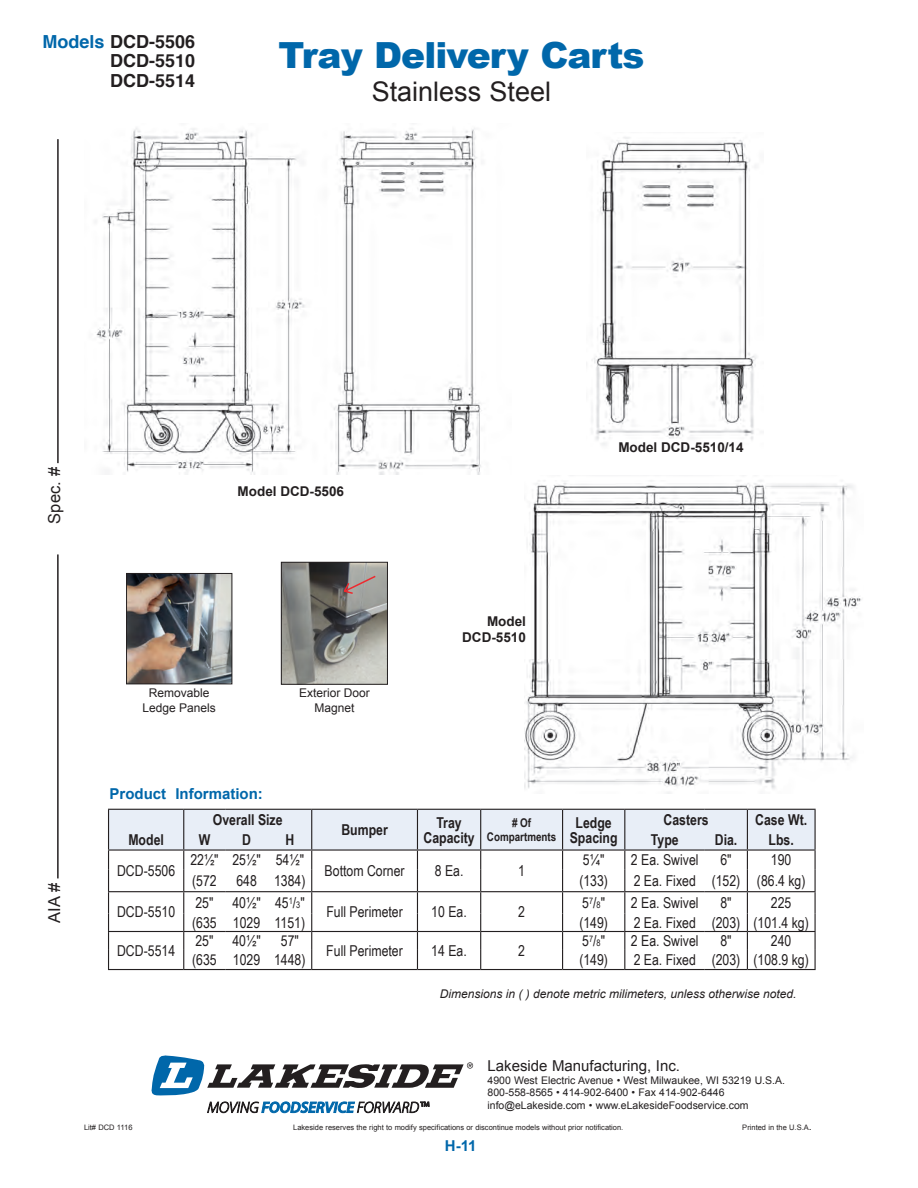
<style>
.page{position:relative;width:918px;height:1188px;background:#fff}
.page>*{position:absolute;margin:0;border:0;box-sizing:border-box;transform-origin:0 0}
.t1{font:900 36px "Arial";letter-spacing:-.025em;color:#0067aa}
.t2{font:27px "Arial";color:#231f20}
.t3{font:700 18px/19.5px "Helvetica";color:#231f20;text-align:justify}
.t4{font:16.5px "Arial";color:#231f20}
.t5{font:15px "Arial Narrow";color:#231f20}
.t6{font:700 15px/15px "Arial Narrow";color:#231f20;text-align:center}
.t7{font:15px "Arial";color:#231f20}
.t8{font:700 15px "Arial";color:#0067aa}
.t9{font:700 13.5px/16.2px "Arial";color:#231f20;text-align:right}
.t10{font:italic 12px "Arial";color:#231f20}
.t11{font:12px/14.4px "Arial";color:#231f20;text-align:center}
.t12{font:700 12px/13.5px "Arial Narrow";color:#231f20;text-align:center}
.t13{font:10.5px/12.6px "Arial";color:#231f20}
.t14{font:7.5px "Arial";color:#231f20}
.s1{color:#0067aa}
.s2{font-size:9px}
.s3{font-size:10.5px}
</style>
<div class="page">
<hr style="left:57px;top:554px;width:2px;height:324px;background:#231f20">
<svg style="left:152px;top:1056px;width:321px;height:57px"></svg>
<hr style="left:625px;top:969px;width:80px;height:1px;background:#231f20">
<hr style="left:705px;top:969px;width:42px;height:1px;background:#231f20">
<hr style="left:108px;top:969px;width:76px;height:1px;background:#231f20">
<hr style="left:417px;top:969px;width:64px;height:1px;background:#231f20">
<hr style="left:747px;top:969px;width:69px;height:1px;background:#231f20">
<hr style="left:312px;top:969px;width:105px;height:1px;background:#231f20">
<hr style="left:481px;top:969px;width:82px;height:1px;background:#231f20">
<hr style="left:184px;top:969px;width:41px;height:1px;background:#231f20">
<hr style="left:225px;top:969px;width:43px;height:1px;background:#231f20">
<hr style="left:268px;top:969px;width:44px;height:1px;background:#231f20">
<hr style="left:563px;top:969px;width:62px;height:1px;background:#231f20">
<svg style="left:108px;top:809px;width:708px;height:160px"></svg>
<img style="left:128px;top:575px;width:102px;height:107px">
<div style="left:126px;top:573px;width:106px;height:111px;border:1px solid #231f20"></div>
<hr style="left:57px;top:139px;width:2px;height:324px;background:#231f20">
<img style="left:95px;top:128px;width:387px;height:346px">
<img style="left:525px;top:480px;width:337px;height:313px">
<img style="left:592px;top:137px;width:165px;height:309px">
<img style="left:283px;top:564px;width:103px;height:119px">
<div style="left:281px;top:562px;width:107px;height:123px;border:1px solid #231f20"></div>
<svg style="left:342px;top:574px;width:35px;height:21px"></svg>
<p class="t3" style="left:110px;top:32px;width:87px;text-indent:-67px"><span class="s1">Models</span> DCD-5506<br>DCD-5510<br>DCD-5514</p>
<h1 class="t1" style="left:278px;top:29px;width:368px">Tray Delivery Carts</h1>
<h2 class="t2" style="left:372px;top:74px;width:181px">Stainless Steel</h2>
<p class="t4" style="left:43px;top:524px;width:58px;rotate:-90deg">Spec. #</p>
<p class="t9" style="left:238px;top:483px;width:108px">Model DCD-5506</p>
<p class="t11" style="left:143px;top:686px;width:75px">Removable<br>Ledge Panels</p>
<p class="t11" style="left:299px;top:686px;width:72px">Exterior Door<br>Magnet</p>
<p class="t9" style="left:462px;top:614px;width:65px">Model<br>DCD-5510</p>
<p class="t9" style="left:618px;top:440px;width:127px">Model DCD-5510/14</p>
<p class="t4" style="left:43px;top:923px;width:41px;rotate:-90deg">AIA #</p>
<p class="t8" style="left:110px;top:784px;width:155px">Product Information:</p>
<p class="t6" style="left:213px;top:811px;width:71px">Overall Size</p>
<p class="t6" style="left:341px;top:822px;width:48px">Bumper</p>
<p class="t6" style="left:423px;top:814px;width:53px">Tray<br>Capacity</p>
<p class="t12" style="left:487px;top:816px;width:71px"># Of<br>Compartments</p>
<p class="t6" style="left:570px;top:814px;width:49px">Ledge<br>Spacing</p>
<p class="t6" style="left:664px;top:812px;width:47px">Casters</p>
<p class="t6" style="left:755px;top:812px;width:53px">Case Wt.</p>
<p class="t6" style="left:128px;top:832px;width:37px">Model</p>
<p class="t6" style="left:199px;top:832px;width:13px">W</p>
<p class="t6" style="left:242px;top:832px;width:10px">D</p>
<p class="t6" style="left:285px;top:832px;width:10px">H</p>
<p class="t6" style="left:651px;top:832px;width:29px">Type</p>
<p class="t6" style="left:715px;top:832px;width:24px">Dia.</p>
<p class="t6" style="left:769px;top:832px;width:27px">Lbs.</p>
<p class="t5" style="left:117px;top:860px;width:60px">DCD-5506</p>
<p class="t5" style="left:190px;top:849px;width:115px">22½" 25½" 54½"</p>
<p class="t5" style="left:583px;top:849px;width:23px">5¼"</p>
<p class="t5" style="left:631px;top:849px;width:69px">2 Ea. Swivel</p>
<p class="t5" style="left:720px;top:849px;width:13px">6"</p>
<p class="t5" style="left:771px;top:849px;width:22px">190</p>
<p class="t5" style="left:325px;top:860px;width:81px">Bottom Corner</p>
<p class="t5" style="left:435px;top:860px;width:30px">8 Ea.</p>
<p class="t5" style="left:518px;top:860px;width:8px">1</p>
<p class="t5" style="left:192px;top:870px;width:26px">(572</p>
<p class="t5" style="left:236px;top:870px;width:71px">648 1384)</p>
<p class="t5" style="left:579px;top:870px;width:30px">(133)</p>
<p class="t5" style="left:634px;top:870px;width:173px">2 Ea. Fixed (152) (86.4 kg)</p>
<p class="t5" style="left:117px;top:901px;width:60px">DCD-5510</p>
<p class="t5" style="left:117px;top:940px;width:60px">DCD-5514</p>
<p class="t5" style="left:195px;top:892px;width:20px">25"</p>
<p class="t5" style="left:232px;top:892px;width:74px">40½" 45<sup>1</sup>/<span class="s2">3</span>"</p>
<p class="t5" style="left:582px;top:892px;width:24px">5<sup>7</sup>/<span class="s2">8</span>"</p>
<p class="t5" style="left:631px;top:892px;width:69px">2 Ea. Swivel</p>
<p class="t5" style="left:720px;top:892px;width:13px">8"</p>
<p class="t5" style="left:771px;top:892px;width:22px">225</p>
<p class="t5" style="left:326px;top:901px;width:78px">Full Perimeter</p>
<p class="t5" style="left:431px;top:901px;width:37px">10 Ea.</p>
<p class="t5" style="left:518px;top:901px;width:8px">2</p>
<p class="t5" style="left:192px;top:912px;width:114px">(635 1029 1151)</p>
<p class="t5" style="left:579px;top:912px;width:30px">(149)</p>
<p class="t5" style="left:634px;top:912px;width:177px">2 Ea. Fixed (203) (101.4 kg)</p>
<p class="t5" style="left:195px;top:930px;width:20px">25"</p>
<p class="t5" style="left:232px;top:930px;width:30px">40½"</p>
<p class="t5" style="left:281px;top:930px;width:20px">57"</p>
<p class="t5" style="left:582px;top:930px;width:24px">5<sup>7</sup>/<span class="s2">8</span>"</p>
<p class="t5" style="left:631px;top:930px;width:69px">2 Ea. Swivel</p>
<p class="t5" style="left:720px;top:930px;width:13px">8"</p>
<p class="t5" style="left:771px;top:930px;width:22px">240</p>
<p class="t5" style="left:326px;top:940px;width:78px">Full Perimeter</p>
<p class="t5" style="left:431px;top:940px;width:37px">14 Ea.</p>
<p class="t5" style="left:518px;top:940px;width:8px">2</p>
<p class="t5" style="left:192px;top:949px;width:115px">(635 1029 1448)</p>
<p class="t5" style="left:579px;top:949px;width:30px">(149)</p>
<p class="t5" style="left:634px;top:949px;width:177px">2 Ea. Fixed (203) (108.9 kg)</p>
<p class="t10" style="left:440px;top:986px;width:358px">Dimensions in ( ) denote metric milimeters, unless otherwise noted.</p>
<p class="t7" style="left:488px;top:1056px;width:194px">Lakeside Manufacturing, Inc.</p>
<p class="t13" style="left:488px;top:1074px;width:299px">4900 West Electric Avenue • West Milwaukee, WI 53219 U.S.A.<br>800-558-8565 • 414-902-6400 • Fax 414-902-6446 info@eLakeside.com • www.eLakesideFoodservice.com</p>
<p class="t14" style="left:84px;top:1123px;width:50px">Lit# DCD 1116</p>
<p class="t14" style="left:293px;top:1123px;width:332px">Lakeside reserves the right to modify specifications or discontinue models without prior notification.</p>
<p class="t14" style="left:742px;top:1123px;width:71px">Printed in the U.S.A<span class="s3">.</span></p>
<p class="t8" style="left:445px;top:1136px;width:33px">H-11</p>
</div>
